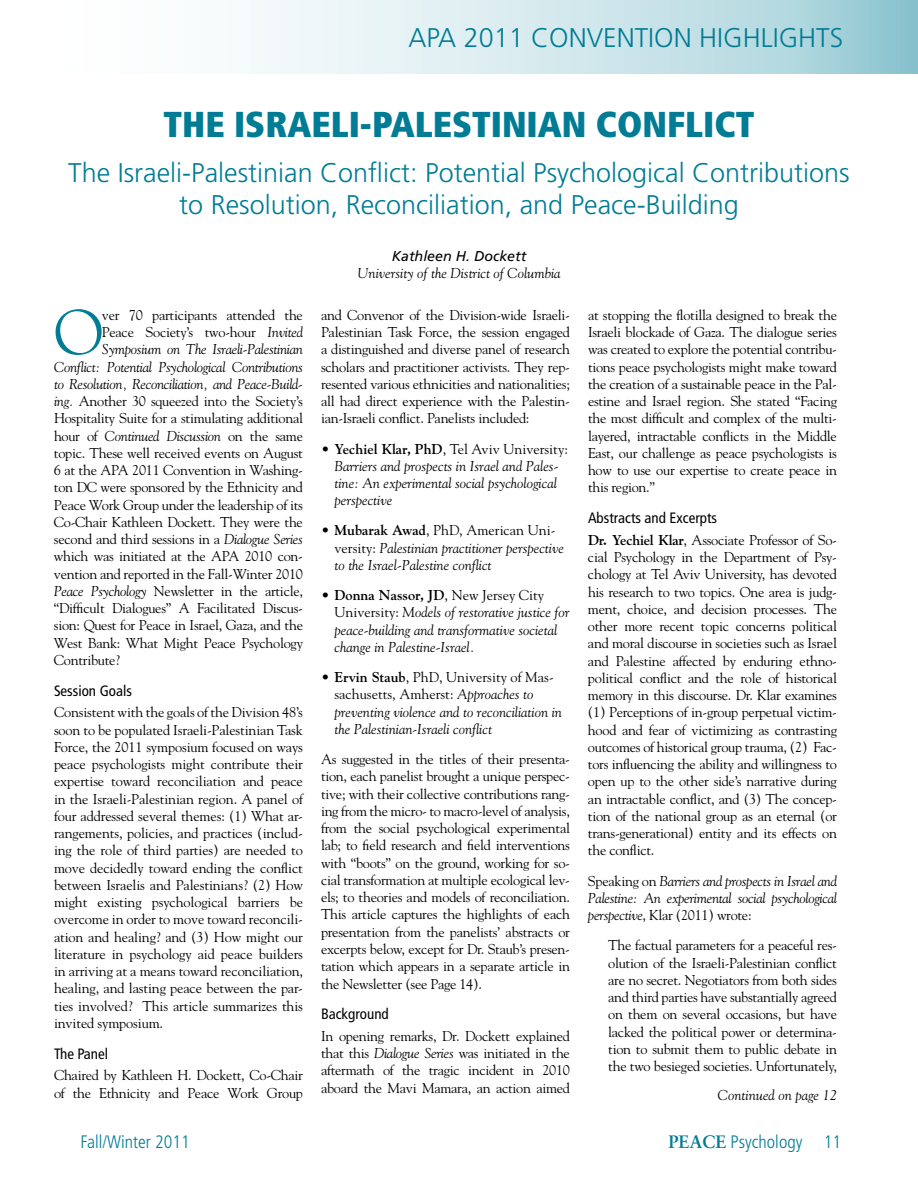
<style>
.page{position:relative;width:918px;height:1188px;background:#fff}
.page>*{position:absolute;margin:0;border:0;box-sizing:border-box;transform-origin:0 0}
.t1{font:63.3px "Goudy";color:#007c95}
.t2{font:900 condensed 36px "Frutiger";color:#007c95}
.t3{font:300 27px/32.4px "Frutiger";color:#007c95;text-align:center}
.t4{font:300 condensed 18px "Frutiger";color:#007c95}
.t5{font:condensed 15px "Frutiger";color:#000}
.t6{font:14.25px/17.2px "Goudy";letter-spacing:-.02em;color:#000;text-align:justify}
.t7{font:italic 14.25px/17.2px "Goudy";color:#000}
.t8{font:italic 14.25px "Goudy";letter-spacing:-.02em;color:#000}
.t9{font:italic 14.25px "Frutiger";color:#000}
.s1{font-style:normal}
.s2{font-weight:700;font-style:normal}
.s3{font-style:italic}
.s4{font-weight:700}
.s5{font-family:"Sabon";font-weight:700;font-stretch:normal}
</style>
<div class="page">
<svg style="left:250px;top:0;width:668px;height:74px;background:#cce5ea"></svg>
<h3 class="t3" style="left:409px;top:21px;width:436px">APA 2011 CONVENTION HIGHLIGHTS</h3>
<h2 class="t2" style="left:163px;top:102px;width:593px">THE ISRAELI-PALESTINIAN CONFLICT</h2>
<h3 class="t3" style="left:68px;top:156px;width:783px">The Israeli-Palestinian Conflict: Potential Psychological Contributions to Resolution, Reconciliation, and Peace-Building</h3>
<p class="t9" style="left:392px;top:248px;width:136px">Kathleen H. Dockett</p>
<p class="t7" style="left:358px;top:264px;width:204px">University of the District of Columbia</p>
<h1 class="t1" style="left:54px;top:293px;width:51px">O</h1>
<p class="t6" style="left:102px;top:306px;width:203px">ver 70 participants attended the</p>
<p class="t6" style="left:321px;top:306px;width:251px">and Convenor of the Division-wide Israeli-Palestinian Task Force, the session engaged a distinguished and diverse panel of research scholars and practitioner activists. They rep&shy;resented various ethnicities and nationalities; all had direct experience with the Palestin&shy;ian-Israeli conflict. Panelists included:</p>
<p class="t7" style="left:334px;top:440px;width:235px;text-indent:-13px"><span class="s1">•</span> <span class="s2">Yechiel Klar, PhD</span><span class="s1">, Tel Aviv University:<br></span>Barriers and prospects in Israel and Pales&shy;tine: An experimental social psychological perspective</p>
<p class="t7" style="left:334px;top:522px;width:231px;text-indent:-13px"><span class="s1">•</span> <span class="s2">Mubarak Awad</span><span class="s1">, PhD, American Uni&shy;versity:</span> Palestinian practitioner perspective to the Israel-Palestine conflict</p>
<p class="t7" style="left:334px;top:586px;width:237px;text-indent:-13px"><span class="s1">•</span> <span class="s2">Donna Nassor, JD</span><span class="s1">, New Jersey City University:</span> Models of restorative justice for peace-building and transformative societal change in Palestine-Israel.</p>
<p class="t7" style="left:334px;top:668px;width:229px;text-indent:-13px"><span class="s1">•</span> <span class="s2">Ervin Staub</span><span class="s1">, PhD, University of Mas&shy;sachusetts, Amherst:</span> Approaches to preventing violence and to reconciliation in the Palestinian-Israeli conflict</p>
<p class="t6" style="left:321px;top:750px;width:251px">As suggested in the titles of their presenta&shy;tion, each panelist brought a unique perspec&shy;tive; with their collective contributions rang&shy;ing from the micro- to macro-level of analysis, from the social psychological experimental lab; to field research and field interventions with “boots” on the ground, working for so&shy;cial transformation at multiple ecological lev&shy;els; to theories and models of reconciliation.<br>This article captures the highlights of each presentation from the panelists’ abstracts or excerpts below, except for Dr. Staub’s presen&shy;tation which appears in a separate article in the Newsletter (see Page 14).</p>
<p class="t5" style="left:321px;top:1005px;width:69px">Background</p>
<p class="t6" style="left:321px;top:1027px;width:251px">In opening remarks, Dr. Dockett explained that this <span class="s3">Dialogue Series</span> was initiated in the aftermath of the tragic incident in 2010 aboard the Mavi Mamara, an action aimed</p>
<p class="t6" style="left:588px;top:306px;width:251px">at stopping the flotilla designed to break the Israeli blockade of Gaza. The dialogue series was created to explore the potential contribu&shy;tions peace psychologists might make toward the creation of a sustainable peace in the Pal&shy;estine and Israel region. She stated “Facing the most difficult and complex of the multi&shy;layered, intractable conflicts in the Middle East, our challenge as peace psychologists is how to use our expertise to create peace in this region.”</p>
<p class="t5" style="left:588px;top:509px;width:131px">Abstracts and Excerpts</p>
<p class="t6" style="left:588px;top:531px;width:251px"><span class="s4">Dr. Yechiel Klar</span>, Associate Professor of So&shy;cial Psychology in the Department of Psy&shy;chology at Tel Aviv University, has devoted his research to two topics. One area is judg&shy;ment, choice, and decision processes. The other more recent topic concerns political and moral discourse in societies such as Israel and Palestine affected by enduring ethno&shy;political conflict and the role of historical memory in this discourse. Dr. Klar examines (1) Perceptions of in-group perpetual victim&shy;hood and fear of victimizing as contrasting outcomes of historical group trauma, (2) Fac&shy;tors influencing the ability and willingness to open up to the other side’s narrative during an intractable conflict, and (3) The concep&shy;tion of the national group as an eternal (or trans-generational) entity and its effects on the conflict.</p>
<p class="t7" style="left:588px;top:872px;width:251px;text-align:justify"><span class="s1">Speaking on</span> Barriers and prospects in Israel and Palestine: An experimental social psychological perspective<span class="s1">, Klar (2011) wrote:</span></p>
<p class="t6" style="left:608px;top:936px;width:230px">The factual parameters for a peaceful res&shy;olution of the Israeli-Palestinian conflict are no secret. Negotiators from both sides and third parties have substantially agreed on them on several occasions, but have lacked the political power or determina&shy;tion to submit them to public debate in the two besieged societies. Unfortunately,</p>
<p class="t6" style="left:102px;top:323px;width:203px">Peace Society’s two-hour <span class="s3">Invited</span></p>
<p class="t8" style="left:102px;top:341px;width:203px">Symposium on The Israeli-Palestinian</p>
<p class="t8" style="left:54px;top:358px;width:251px">Conflict: Potential Psychological Contributions</p>
<p class="t8" style="left:54px;top:375px;width:251px">to Resolution, Reconciliation, and Peace-Build-</p>
<p class="t6" style="left:54px;top:392px;width:250px"><span class="s3">ing.</span> Another 30 squeezed into the Society’s</p>
<p class="t6" style="left:54px;top:409px;width:251px">Hospitality Suite for a stimulating additional</p>
<p class="t8" style="left:54px;top:427px;width:251px"><span class="s1">hour of</span> Continued Discussion <span class="s1">on the same</span></p>
<p class="t6" style="left:54px;top:444px;width:250px">topic. These well received events on August</p>
<p class="t6" style="left:54px;top:461px;width:251px">6 at the APA 2011 Convention in Washing-</p>
<p class="t6" style="left:54px;top:478px;width:250px">ton DC were sponsored by the Ethnicity and</p>
<p class="t6" style="left:54px;top:496px;width:251px">Peace Work Group under the leadership of its</p>
<p class="t6" style="left:54px;top:513px;width:250px">Co-Chair Kathleen Dockett. They were the</p>
<p class="t6" style="left:54px;top:530px;width:251px">second and third sessions in a <span class="s3">Dialogue Series</span></p>
<p class="t6" style="left:54px;top:547px;width:251px">which was initiated at the APA 2010 con-</p>
<p class="t6" style="left:54px;top:565px;width:251px">vention and reported in the Fall-Winter 2010</p>
<p class="t6" style="left:54px;top:582px;width:251px"><span class="s3">Peace Psychology</span> Newsletter in the article,</p>
<p class="t6" style="left:54px;top:599px;width:251px">“Difficult Dialogues” A Facilitated Discus-</p>
<p class="t6" style="left:54px;top:616px;width:251px">sion: Quest for Peace in Israel, Gaza, and the</p>
<p class="t6" style="left:54px;top:634px;width:251px">West Bank: What Might Peace Psychology</p>
<p class="t6" style="left:54px;top:651px;width:68px">Contribute?</p>
<p class="t5" style="left:54px;top:682px;width:80px">Session Goals</p>
<p class="t6" style="left:54px;top:703px;width:251px">Consistent with the goals of the Division 48’s soon to be populated Israeli-Palestinian Task Force, the 2011 symposium focused on ways peace psychologists might contribute their expertise toward reconciliation and peace in the Israeli-Palestinian region. A panel of four addressed several themes: (1) What ar&shy;rangements, policies, and practices (includ&shy;ing the role of third parties) are needed to move decidedly toward ending the conflict between Israelis and Palestinians? (2) How might existing psychological barriers be overcome in order to move toward reconcili&shy;ation and healing? and (3) How might our literature in psychology aid peace builders in arriving at a means toward reconciliation, healing, and lasting peace between the par&shy;ties involved? This article summarizes this invited symposium.</p>
<p class="t5" style="left:54px;top:1045px;width:56px">The Panel</p>
<p class="t6" style="left:54px;top:1066px;width:251px">Chaired by Kathleen H. Dockett, Co-Chair of the Ethnicity and Peace Work Group</p>
<p class="t7" style="left:718px;top:1086px;width:121px">Continued on page 12</p>
<p class="t4" style="left:80px;top:1131px;width:111px">Fall/Winter 2011</p>
<p class="t4" style="left:668px;top:1131px;width:174px"><span class="s5">PEACE</span> Psychology 11</p>
</div>
